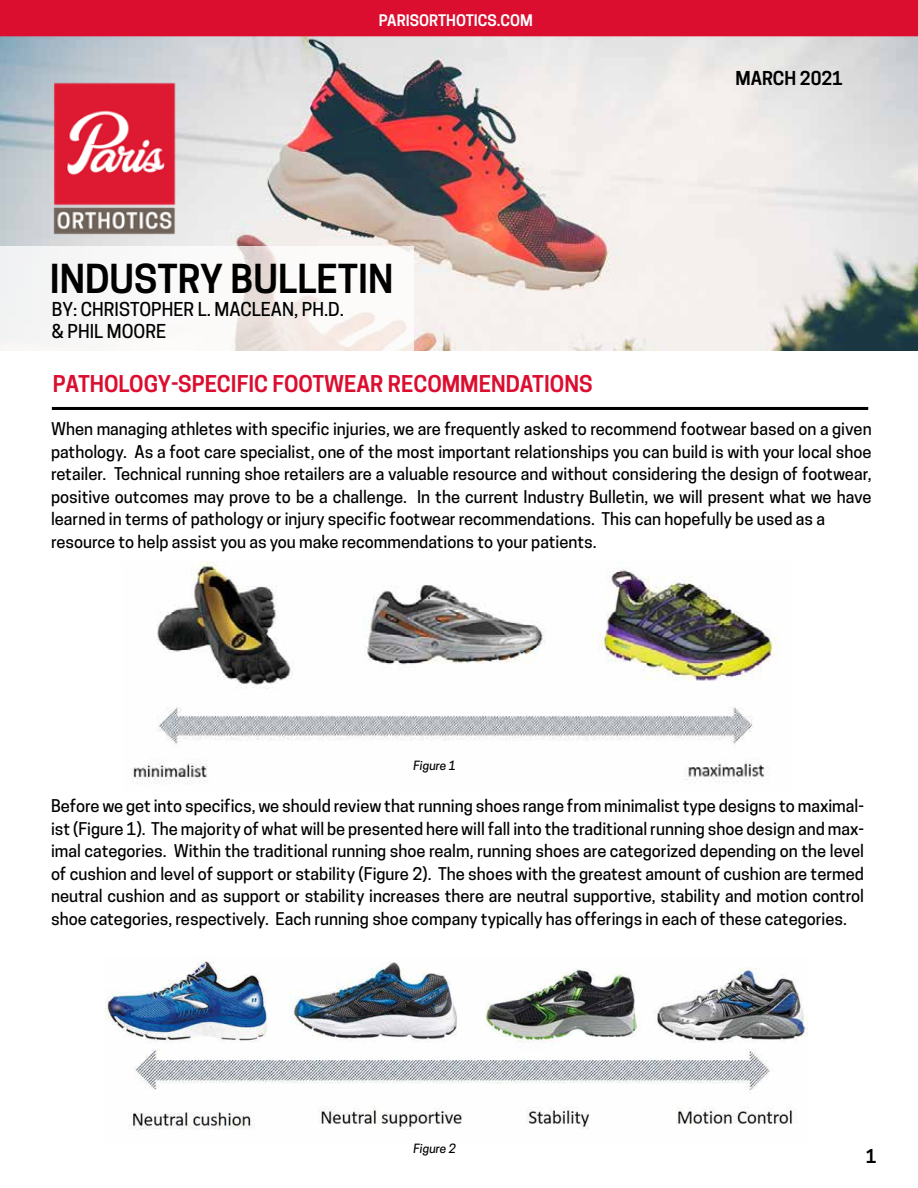
<style>
.page{position:relative;width:918px;height:1188px;background:#fff}
.page>*{position:absolute;margin:0;border:0;box-sizing:border-box;transform-origin:0 0}
.t1{font:600 37.5px "Cooper Hewitt";color:#000}
.t2{font:600 21.75px "Cooper Hewitt";color:#dc0e30}
.t3{font:500 18px/21.6px "Cooper Hewitt";color:#000}
.t4{font:600 18px "Cooper Hewitt";color:#000}
.t5{font:500 16.5px/22.5px "Cooper Hewitt";color:#000}
.t6{font:600 15px "Cooper Hewitt";color:#fff}
.t7{font:italic 500 12px "Cooper Hewitt";color:#000}
</style>
<div class="page">
<img style="left:131px;top:561px;width:648px;height:224px">
<img style="left:0;top:36px;width:918px;height:315px">
<svg style="left:0;top:247px;width:414px;height:104px"></svg>
<div style="left:0;top:0;width:918px;height:36px;background:#dc0e30"></div>
<img style="left:38px;top:80px;width:155px;height:155px">
<img style="left:106px;top:960px;width:702px;height:170px">
<hr style="left:52px;top:407px;width:816px;height:3px;background:#000">
<p class="t6" style="left:379px;top:11px;width:156px">PARISORTHOTICS.COM</p>
<h1 class="t1" style="left:50px;top:257px;width:345px">INDUSTRY BULLETIN</h1>
<p class="t3" style="left:52px;top:299px;width:294px">BY: CHRISTOPHER L. MACLEAN, PH.D. &amp; PHIL MOORE</p>
<h2 class="t2" style="left:53px;top:371px;width:541px">PATHOLOGY-SPECIFIC FOOTWEAR RECOMMENDATIONS</h2>
<p class="t4" style="left:736px;top:67px;width:109px">MARCH 2021</p>
<p class="t5" style="left:51px;top:418px;width:822px">When managing athletes with specific injuries, we are frequently asked to recommend footwear based on a given pathology. As a foot care specialist, one of the most important relationships you can build is with your local shoe retailer. Technical running shoe retailers are a valuable resource and without considering the design of footwear, positive outcomes may prove to be a challenge. In the current Industry Bulletin, we will present what we have learned in terms of pathology or injury specific footwear recommendations. This can hopefully be used as a resource to help assist you as you make recommendations to your patients.</p>
<p class="t7" style="left:414px;top:759px;width:44px">Figure 1</p>
<p class="t5" style="left:51px;top:795px;width:814px;text-align:justify">Before we get into specifics, we should review that running shoes range from minimalist type designs to maximal&shy;ist (Figure 1). The majority of what will be presented here will fall into the traditional running shoe design and max&shy;imal categories. Within the traditional running shoe realm, running shoes are categorized depending on the level of cushion and level of support or stability (Figure 2). The shoes with the greatest amount of cushion are termed neutral cushion and as support or stability increases there are neutral supportive, stability and motion control shoe categories, respectively. Each running shoe company typically has offerings in each of these categories.</p>
<p class="t7" style="left:414px;top:1141px;width:44px">Figure 2</p>
<p class="t4" style="left:866px;top:1145px;width:12px">1</p>
</div>
